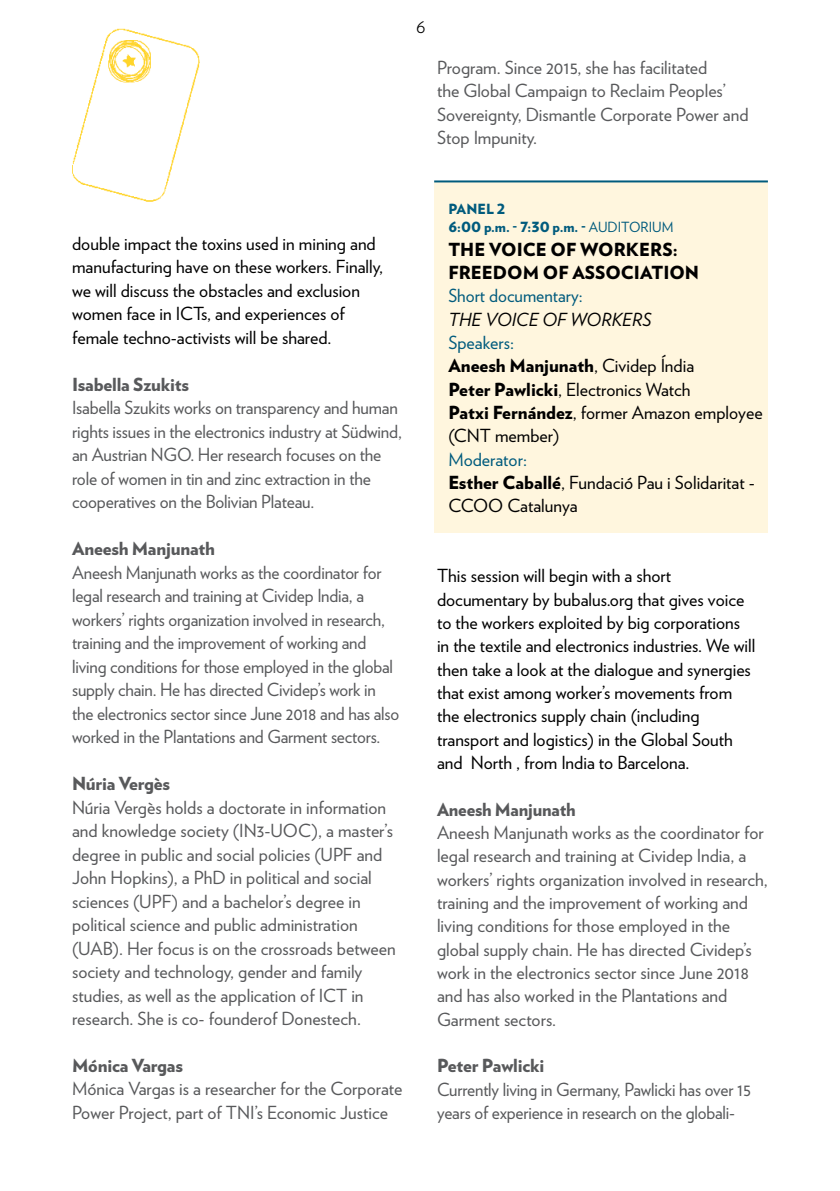
<style>
.page{position:relative;width:840px;height:1191px;background:#fff}
.page>*{position:absolute;margin:0;border:0;box-sizing:border-box;transform-origin:0 0}
.t1{font:300 20px "Verlag";color:#000}
.t2{font:18px/23.4px "Verlag";color:#58595b}
.t3{font:18px/23.4px "Verlag";color:#000}
.t4{font:900 18px "Verlag";letter-spacing:-.01em;color:#58595b}
.t5{font:900 18px/23.4px "Verlag";color:#000}
.t6{font:18px "Verlag";color:#005b7d}
.t7{font:italic 18px "Verlag";color:#000}
.t8{font:900 14px/18.4px "Verlag";color:#005b7d}
.s1{font-weight:400}
.s2{color:#005b7d}
.s3{font-weight:900}
</style>
<div class="page">
<img style="left:72px;top:28px;width:128px;height:174px">
<div style="left:434px;top:182px;width:333px;height:351px;background:#fff6de"></div>
<hr style="left:434px;top:180px;width:333px;height:2px;background:#005b7d">
<p class="t1" style="left:416px;top:11px;width:11px">6</p>
<p class="t2" style="left:437px;top:55px;width:313px">Program. Since 2015, she has facilitated<br>the Global Campaign to Reclaim Peoples’ Sovereignty, Dismantle Corporate Power and Stop Impunity.</p>
<p class="t3" style="left:72px;top:231px;width:312px">double impact the toxins used in mining and manufacturing have on these workers. Finally, we will discuss the obstacles and exclusion women face in ICTs, and experiences of female techno-activists will be shared.</p>
<p class="t4" style="left:72px;top:369px;width:118px">Isabella Szukits</p>
<p class="t2" style="left:72px;top:395px;width:331px">Isabella Szukits works on transparency and human rights issues in the electronics industry at Südwind, an Austrian NGO. Her research focuses on the role of women in tin and zinc extraction in the cooperatives on the Bolivian Plateau.</p>
<p class="t4" style="left:72px;top:534px;width:144px">Aneesh Manjunath</p>
<p class="t2" style="left:72px;top:559px;width:328px">Aneesh Manjunath works as the coordinator for legal research and training at Cividep India, a workers’ rights organization involved in research, training and the improvement of working and living conditions for those employed in the global supply chain. He has directed Cividep’s work in the electronics sector since June 2018 and has also worked in the Plantations and Garment sectors.</p>
<p class="t4" style="left:72px;top:768px;width:99px">Núria Vergès</p>
<p class="t2" style="left:72px;top:794px;width:325px">Núria Vergès holds a doctorate in information and knowledge society (IN3-UOC), a master’s degree in public and social policies (UPF and John Hopkins), a PhD in political and social sciences (UPF) and a bachelor’s degree in political science and public administration (UAB). Her focus is on the crossroads between society and technology, gender and family studies, as well as the application of ICT in research. She is co- founderof Donestech.</p>
<p class="t4" style="left:72px;top:1050px;width:112px">Mónica Vargas</p>
<p class="t2" style="left:72px;top:1076px;width:332px">Mónica Vargas is a researcher for the Corporate<br>Power Project, part of TNI’s Economic Justice</p>
<p class="t8" style="left:448px;top:199px;width:226px">PANEL 2<br>6:00 p.m. - 7:30 p.m. - <span class="s1">AUDITORIUM</span></p>
<p class="t5" style="left:448px;top:236px;width:252px">THE VOICE OF WORKERS:<br>FREEDOM OF ASSOCIATION</p>
<p class="t6" style="left:448px;top:282px;width:136px">Short documentary:</p>
<p class="t7" style="left:448px;top:305px;width:204px">THE VOICE OF WORKERS</p>
<p class="t3" style="left:448px;top:330px;width:315px"><span class="s2">Speakers:<br></span><span class="s3">Aneesh Manjunath</span>, Cividep Índia<br><span class="s3">Peter Pawlicki</span>, Electronics Watch<br><span class="s3">Patxi Fernández</span>, former Amazon employee (CNT member)</p>
<p class="t3" style="left:448px;top:446px;width:308px"><span class="s2">Moderator:<br></span><span class="s3">Esther Caballé</span>, Fundació Pau i Solidaritat -<br>CCOO Catalunya</p>
<p class="t3" style="left:437px;top:563px;width:320px">This session will begin with a short documentary by bubalus.org that gives voice to the workers exploited by big corporations in the textile and electronics industries. We will then take a look at the dialogue and synergies that exist among worker’s movements from the electronics supply chain (including transport and logistics) in the Global South and North , from India to Barcelona.</p>
<p class="t4" style="left:437px;top:794px;width:140px">Aneesh Manjunath</p>
<p class="t2" style="left:437px;top:820px;width:332px">Aneesh Manjunath works as the coordinator for legal research and training at Cividep India, a workers’ rights organization involved in research, training and the improvement of working and living conditions for those employed in the global supply chain. He has directed Cividep’s work in the electronics sector since June 2018 and has also worked in the Plantations and Garment sectors.</p>
<p class="t4" style="left:437px;top:1051px;width:109px">Peter Pawlicki</p>
<p class="t2" style="left:437px;top:1076px;width:315px">Currently living in Germany, Pawlicki has over 15 years of experience in research on the globali-</p>
</div>
